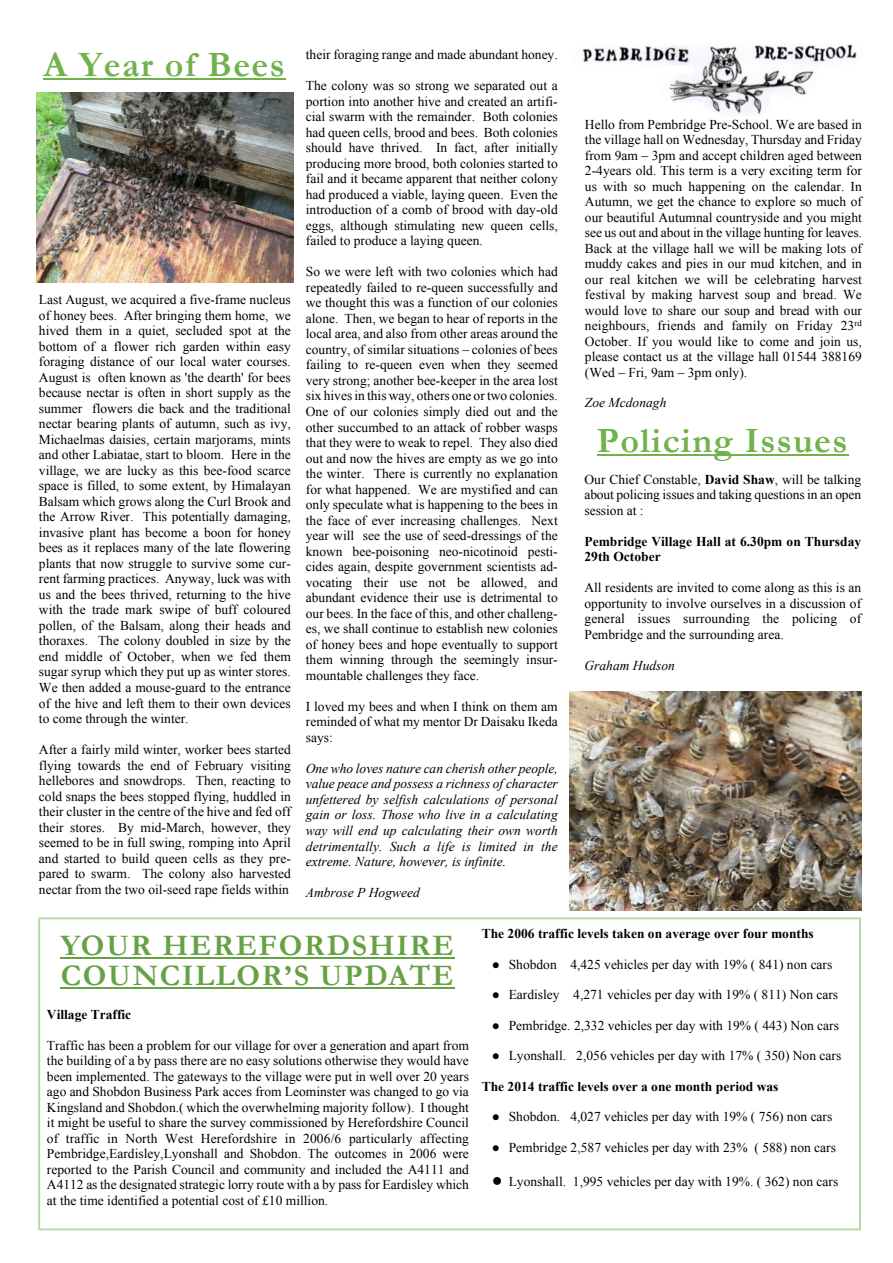
<style>
.page{position:relative;width:893px;height:1263px;background:#fff}
.page>*{position:absolute;margin:0;border:0;box-sizing:border-box;transform-origin:0 0}
.t1{font:700 36px "Garamond";letter-spacing:.04em;color:#72b24c}
.t2{font:700 30px/30.5px "Garamond";letter-spacing:.055em;color:#67a145}
.t3{font:13.5px/15.5px "Times New Roman";color:#000;text-align:justify}
.t4{font:italic 13.5px/15.5px "Times New Roman";color:#000;text-align:justify}
.t5{font:700 13.5px/15.5px "Times New Roman";color:#000}
.s1{font-weight:700}
.s2{font-size:18px}
</style>
<div class="page">
<img style="left:582px;top:44px;width:275px;height:71px">
<hr style="left:597px;top:454px;width:252px;height:2px;background:#72b24c">
<hr style="left:44px;top:78px;width:242px;height:2px;background:#72b24c">
<img style="left:36px;top:93px;width:257px;height:189px">
<img style="left:569px;top:691px;width:292px;height:219px">
<svg style="left:39px;top:918px;width:822px;height:312px"></svg>
<p class="t3" style="left:306px;top:48px;width:253px">their foraging range and made abundant honey.</p>
<p class="t3" style="left:306px;top:79px;width:253px">The colony was so strong we separated out a portion into another hive and created an artifi&shy;cial swarm with the remainder. Both colonies had queen cells, brood and bees. Both colonies should have thrived. In fact, after initially producing more brood, both colonies started to fail and it became apparent that neither colony had produced a viable, laying queen. Even the introduction of a comb of brood with day-old eggs, although stimulating new queen cells, failed to produce a laying queen.</p>
<p class="t3" style="left:306px;top:265px;width:253px">So we were left with two colonies which had repeatedly failed to re-queen successfully and we thought this was a function of our colonies alone. Then, we began to hear of reports in the local area, and also from other areas around the country, of similar situations – colonies of bees failing to re-queen even when they seemed very strong; another bee-keeper in the area lost six hives in this way, others one or two colonies.<br>One of our colonies simply died out and the other succumbed to an attack of robber wasps that they were to weak to repel. They also died out and now the hives are empty as we go into the winter. There is currently no explanation for what happened. We are mystified and can only speculate what is happening to the bees in the face of ever increasing challenges. Next year will see the use of seed-dressings of the known bee-poisoning neo-nicotinoid pesti&shy;cides again, despite government scientists ad&shy;vocating their use not be allowed, and abundant evidence their use is detrimental to our bees. In the face of this, and other challeng&shy;es, we shall continue to establish new colonies of honey bees and hope eventually to support them winning through the seemingly insur&shy;mountable challenges they face.</p>
<p class="t3" style="left:306px;top:700px;width:253px">I loved my bees and when I think on them am reminded of what my mentor Dr Daisaku Ikeda says:</p>
<p class="t4" style="left:306px;top:762px;width:253px">One who loves nature can cherish other people, value peace and possess a richness of character unfettered by selfish calculations of personal gain or loss. Those who live in a calculating way will end up calculating their own worth detrimentally. Such a life is limited in the extreme. Nature, however, is infinite.</p>
<p class="t4" style="left:306px;top:885px;width:116px">Ambrose P Hogweed</p>
<h2 class="t2" style="left:60px;top:933px;width:395px">YOUR HEREFORDSHIRE<br>COUNCILLOR’S UPDATE</h2>
<h1 class="t1" style="left:44px;top:52px;width:243px">A Year of Bees</h1>
<p class="t3" style="left:585px;top:118px;width:278px">Hello from Pembridge Pre-School. We are based in the village hall on Wednesday, Thursday and Friday from 9am – 3pm and accept children aged between 2-4years old. This term is a very exciting term for us with so much happening on the calendar. In Autumn, we get the chance to explore so much of our beautiful Autumnal countryside and you might see us out and about in the village hunting for leaves.<br>Back at the village hall we will be making lots of muddy cakes and pies in our mud kitchen, and in our real kitchen we will be celebrating harvest festival by making harvest soup and bread. We would love to share our soup and bread with our neighbours, friends and family on Friday 23<sup>rd </sup>October. If you would like to come and join us, please contact us at the village hall 01544 388169 (Wed – Fri, 9am – 3pm only).</p>
<p class="t4" style="left:585px;top:396px;width:83px">Zoe Mcdonagh</p>
<p class="t3" style="left:39px;top:293px;width:253px">Last August, we acquired a five-frame nucleus of honey bees. After bringing them home, we hived them in a quiet, secluded spot at the bottom of a flower rich garden within easy foraging distance of our local water courses.<br>August is often known as 'the dearth' for bees because nectar is often in short supply as the summer flowers die back and the traditional nectar bearing plants of autumn, such as ivy, Michaelmas daisies, certain marjorams, mints and other Labiatae, start to bloom. Here in the village, we are lucky as this bee-food scarce space is filled, to some extent, by Himalayan Balsam which grows along the Curl Brook and the Arrow River. This potentially damaging, invasive plant has become a boon for honey bees as it replaces many of the late flowering plants that now struggle to survive some cur&shy;rent farming practices. Anyway, luck was with us and the bees thrived, returning to the hive with the trade mark swipe of buff coloured pollen, of the Balsam, along their heads and thoraxes. The colony doubled in size by the end middle of October, when we fed them sugar syrup which they put up as winter stores.<br>We then added a mouse-guard to the entrance of the hive and left them to their own devices to come through the winter.</p>
<p class="t3" style="left:39px;top:743px;width:253px">After a fairly mild winter, worker bees started flying towards the end of February visiting hellebores and snowdrops. Then, reacting to cold snaps the bees stopped flying, huddled in their cluster in the centre of the hive and fed off their stores. By mid-March, however, they seemed to be in full swing, romping into April and started to build queen cells as they pre&shy;pared to swarm. The colony also harvested nectar from the two oil-seed rape fields within</p>
<h1 class="t1" style="left:597px;top:428px;width:252px">Policing Issues</h1>
<p class="t3" style="left:584px;top:473px;width:278px">Our Chief Constable, <span class="s1">David Shaw</span>, will be talking about policing issues and taking questions in an open session at :</p>
<p class="t5" style="left:584px;top:535px;width:278px">Pembridge Village Hall at 6.30pm on Thursday<br>29th October</p>
<p class="t3" style="left:584px;top:581px;width:278px">All residents are invited to come along as this is an opportunity to involve ourselves in a discussion of general issues surrounding the policing of Pembridge and the surrounding area.</p>
<p class="t4" style="left:584px;top:659px;width:92px">Graham Hudson</p>
<p class="t5" style="left:482px;top:927px;width:334px">The 2006 traffic levels taken on average over four months</p>
<p class="t3" style="left:492px;top:957px;width:342px">● Shobdon 4,425 vehicles per day with 19% ( 841) non cars</p>
<p class="t3" style="left:492px;top:988px;width:348px">● Eardisley 4,271 vehicles per day with 19% ( 811) Non cars</p>
<p class="t3" style="left:492px;top:1018px;width:349px">● Pembridge. 2,332 vehicles per day with 19% ( 443) Non cars</p>
<p class="t3" style="left:492px;top:1049px;width:351px">● Lyonshall. 2,056 vehicles per day with 17% ( 350) Non cars</p>
<p class="t5" style="left:482px;top:1080px;width:298px">The 2014 traffic levels over a one month period was</p>
<p class="t3" style="left:492px;top:1110px;width:342px">● Shobdon. 4,027 vehicles per day with 19% ( 756) non cars</p>
<p class="t3" style="left:492px;top:1141px;width:346px">● Pembridge 2,587 vehicles per day with 23% ( 588) non cars</p>
<p class="t3" style="left:492px;top:1175px;width:348px"><span class="s2">●</span> Lyonshall. 1,995 vehicles per day with 19%. ( 362) non cars</p>
<p class="t5" style="left:47px;top:1008px;width:86px">Village Traffic</p>
<p class="t3" style="left:47px;top:1039px;width:423px">Traffic has been a problem for our village for over a generation and apart from the building of a by pass there are no easy solutions otherwise they would have been implemented. The gateways to the village were put in well over 20 years ago and Shobdon Business Park acces from Leominster was changed to go via Kingsland and Shobdon.( which the overwhelming majority follow). I thought it might be useful to share the survey commissioned by Herefordshire Council of traffic in North West Herefordshire in 2006/6 particularly affecting Pembridge,Eardisley,Lyonshall and Shobdon. The outcomes in 2006 were reported to the Parish Council and community and included the A4111 and A4112 as the designated strategic lorry route with a by pass for Eardisley which at the time identified a potential cost of £10 million.</p>
</div>
